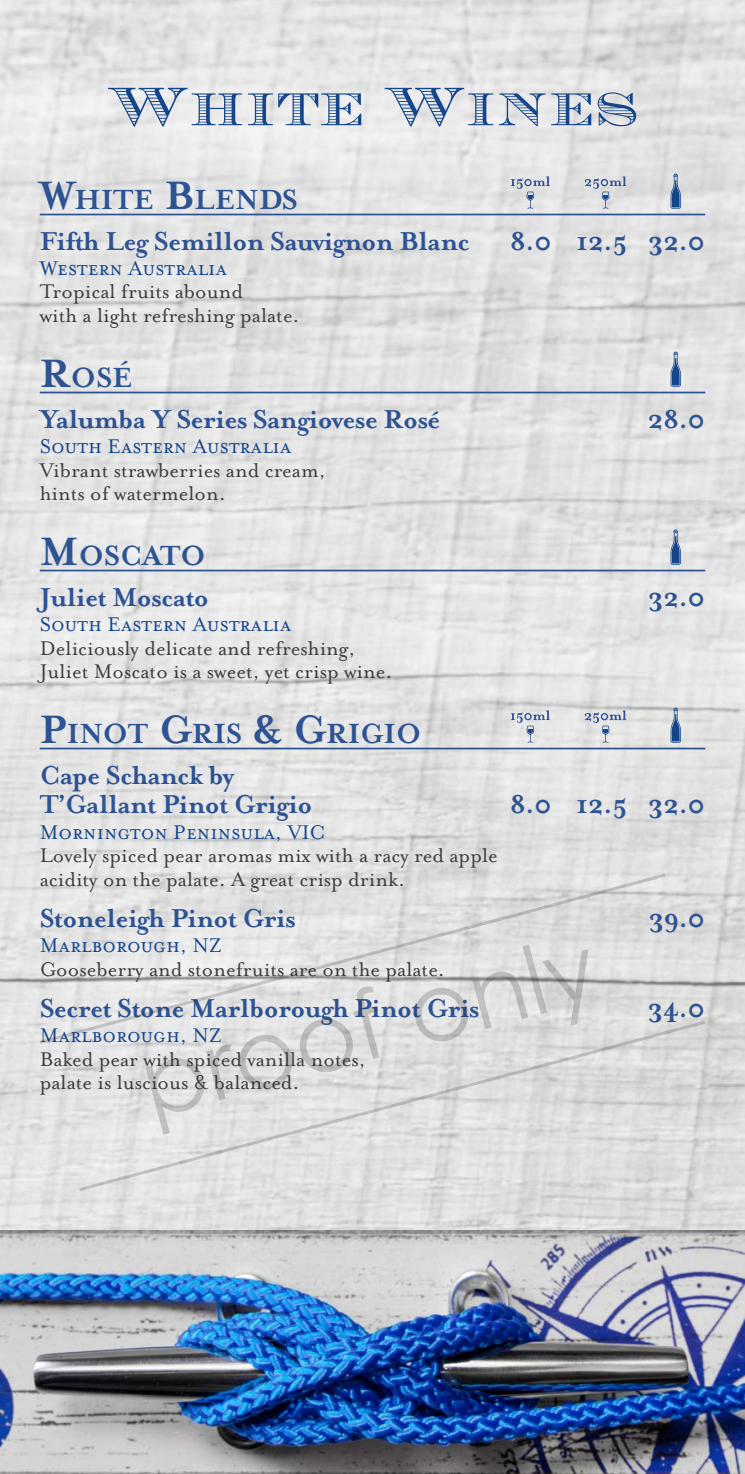
<style>
.page{position:relative;width:745px;height:1474px;background:#fff}
.page>*{position:absolute;margin:0;border:0;box-sizing:border-box;transform-origin:0 0}
.t1{font:56px "Currency";color:#15468b}
.t2{font:700 31.85px "Mrs Eaves";color:#2e5393}
.t3{font:700 29.75px/29.8px "Mrs Eaves";letter-spacing:-.02em;color:#2e5393}
.t4{font:22.75px/23.6px "Mrs Eaves Roman";color:#3e3e3f}
.t5{font:22.75px "Mrs Eaves Small Caps";color:#15468b}
.s1{font-size:45.5px}
</style>
<div class="page">
<img style="left:0;top:0;width:744px;height:1230px">
<img style="left:0;top:1230px;width:744px;height:243px">
<hr style="left:40px;top:214px;width:664px;height:1px;background:#2e5393">
<hr style="left:40px;top:391px;width:664px;height:2px;background:#2e5393">
<hr style="left:40px;top:569px;width:664px;height:2px;background:#2e5393">
<hr style="left:40px;top:747px;width:664px;height:2px;background:#2e5393">
<svg style="left:510px;top:176px;width:39px;height:33px"></svg>
<svg style="left:583px;top:176px;width:43px;height:33px"></svg>
<svg style="left:670px;top:174px;width:10px;height:35px"></svg>
<svg style="left:670px;top:352px;width:10px;height:35px"></svg>
<svg style="left:670px;top:529px;width:10px;height:35px"></svg>
<svg style="left:510px;top:710px;width:39px;height:32px"></svg>
<svg style="left:583px;top:710px;width:43px;height:32px"></svg>
<svg style="left:670px;top:707px;width:10px;height:35px"></svg>
<svg style="left:40px;top:873px;width:628px;height:173px;background:#ddd"></svg>
<svg style="left:76px;top:1018px;width:628px;height:173px;background:#ddd"></svg>
<h1 class="t1" style="left:107px;top:74px;width:532px">White Wines</h1>
<h2 class="t2" style="left:40px;top:181px;width:257px"><span class="s1">W</span>HITE <span class="s1">B</span>LENDS</h2>
<h3 class="t3" style="left:40px;top:226px;width:431px">Fifth Leg Semillon Sauvignon Blanc</h3>
<h3 class="t3" style="left:509px;top:226px;width:197px">8.0 12.5 32.0</h3>
<p class="t5" style="left:40px;top:256px;width:189px">Western Australia</p>
<p class="t4" style="left:40px;top:280px;width:261px">Tropical fruits abound<br>with a light refreshing palate.</p>
<h2 class="t2" style="left:40px;top:359px;width:94px"><span class="s1">R</span>OSÉ</h2>
<h3 class="t3" style="left:40px;top:404px;width:402px">Yalumba Y Series Sangiovese Rosé</h3>
<h3 class="t3" style="left:647px;top:404px;width:59px">28.0</h3>
<p class="t5" style="left:40px;top:434px;width:253px">South Eastern Australia</p>
<p class="t4" style="left:40px;top:458px;width:287px">Vibrant strawberries and cream, hints of watermelon.</p>
<h2 class="t2" style="left:40px;top:537px;width:168px"><span class="s1">M</span>OSCATO</h2>
<h3 class="t3" style="left:40px;top:582px;width:171px">Juliet Moscato</h3>
<h3 class="t3" style="left:647px;top:582px;width:59px">32.0</h3>
<p class="t5" style="left:40px;top:612px;width:253px">South Eastern Australia</p>
<p class="t4" style="left:40px;top:636px;width:354px">Deliciously delicate and refreshing,<br>Juliet Moscato is a sweet, yet crisp wine.</p>
<h2 class="t2" style="left:40px;top:715px;width:383px"><span class="s1">P</span>INOT <span class="s1">G</span>RIS <span class="s1">&amp; G</span>RIGIO</h2>
<h3 class="t3" style="left:40px;top:760px;width:274px">Cape Schanck by<br>T’Gallant Pinot Grigio</h3>
<h3 class="t3" style="left:509px;top:790px;width:197px">8.0 12.5 32.0</h3>
<p class="t5" style="left:40px;top:820px;width:287px">Mornington Peninsula, VIC</p>
<p class="t4" style="left:40px;top:844px;width:459px">Lovely spiced pear aromas mix with a racy red apple acidity on the palate. A great crisp drink.</p>
<h3 class="t3" style="left:40px;top:903px;width:257px">Stoneleigh Pinot Gris</h3>
<h3 class="t3" style="left:648px;top:903px;width:58px">39.0</h3>
<p class="t5" style="left:40px;top:933px;width:184px">Marlborough, NZ</p>
<p class="t4" style="left:40px;top:957px;width:406px">Gooseberry and stonefruits are on the palate.</p>
<h3 class="t3" style="left:40px;top:993px;width:441px">Secret Stone Marlborough Pinot Gris</h3>
<h3 class="t3" style="left:647px;top:993px;width:59px">34.0</h3>
<p class="t5" style="left:40px;top:1023px;width:184px">Marlborough, NZ</p>
<p class="t4" style="left:40px;top:1047px;width:327px">Baked pear with spiced vanilla notes, palate is luscious &amp; balanced.</p>
</div>
